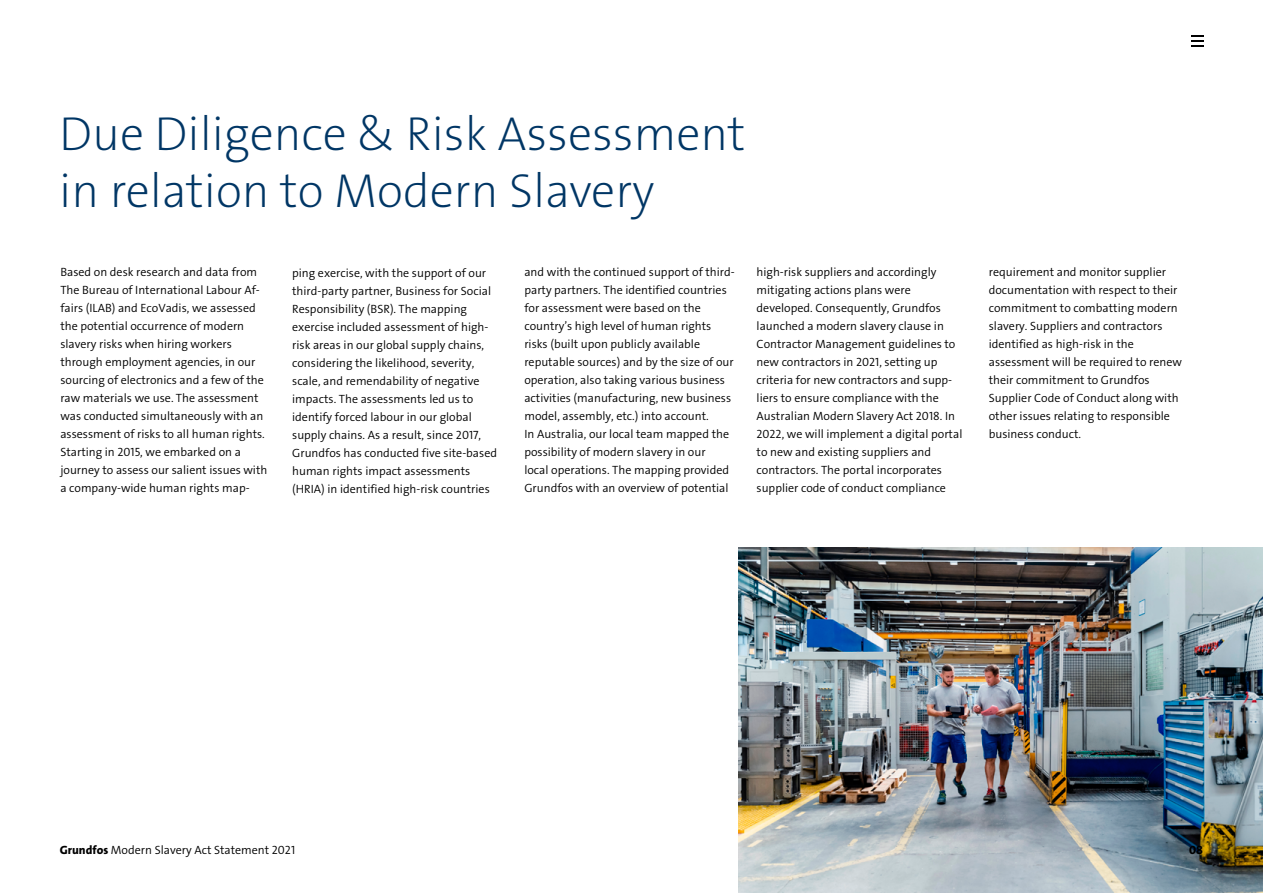
<style>
.page{position:relative;width:1263px;height:893px;background:#fff}
.page>*{position:absolute;margin:0;border:0;box-sizing:border-box;transform-origin:0 0}
.t1{font:48px/57px "Grundfos The Sans V2 OT 2 XL";color:#003665}
.t2{font:12px/18px "Grundfos The Sans V2 OT 4 SL";color:#000}
.t3{font:12px "Grundfos The Sans V2 OT 8 XB";color:#000}
.s1{font-family:"Grundfos The Sans V2 OT 8 XB"}
</style>
<div class="page">
<img style="left:739px;top:547px;width:524px;height:346px">
<svg style="left:1191px;top:36px;width:12px;height:10px"></svg>
<h1 class="t1" style="left:59px;top:105px;width:688px">Due Diligence &amp; Risk Assessment in relation to Modern Slavery</h1>
<p class="t2" style="left:60px;top:263px;width:209px">Based on desk research and data from The Bureau of International Labour Af&shy;fairs (ILAB) and EcoVadis, we assessed the potential occurrence of modern slavery risks when hiring workers through employment agencies, in our sourcing of electronics and a few of the raw materials we use. The assessment was conducted simultaneously with an assessment of risks to all human rights.<br>Starting in 2015, we embarked on a journey to assess our salient issues with a company-wide human rights map-</p>
<p class="t2" style="left:292px;top:264px;width:206px">ping exercise, with the support of our third-party partner, Business for Social Responsibility (BSR). The mapping exercise included assessment of high&shy;risk areas in our global supply chains, considering the likelihood, severity, scale, and remendability of negative impacts. The assessments led us to identify forced labour in our global supply chains. As a result, since 2017, Grundfos has conducted five site-based human rights impact assessments (HRIA) in identified high-risk countries</p>
<p class="t2" style="left:524px;top:263px;width:212px">and with the continued support of third&shy;party partners. The identified countries for assessment were based on the country’s high level of human rights risks (built upon publicly available reputable sources) and by the size of our operation, also taking various business activities (manufacturing, new business model, assembly, etc.) into account.<br>In Australia, our local team mapped the possibility of modern slavery in our<br>local operations. The mapping provided Grundfos with an overview of potential</p>
<p class="t2" style="left:756px;top:263px;width:207px">high-risk suppliers and accordingly mitigating actions plans were developed. Consequently, Grundfos launched a modern slavery clause in Contractor Management guidelines to new contractors in 2021, setting up criteria for new contractors and supp&shy;liers to ensure compliance with the Australian Modern Slavery Act 2018. In 2022, we will implement a digital portal to new and existing suppliers and contractors. The portal incorporates supplier code of conduct compliance</p>
<p class="t2" style="left:989px;top:263px;width:195px">requirement and monitor supplier documentation with respect to their commitment to combatting modern slavery. Suppliers and contractors identified as high-risk in the assessment will be required to renew their commitment to Grundfos<br>Supplier Code of Conduct along with other issues relating to responsible business conduct.</p>
<p class="t2" style="left:60px;top:841px;width:237px"><span class="s1">Grundfos</span> Modern Slavery Act Statement 2021</p>
<p class="t3" style="left:1189px;top:843px;width:15px">08</p>
</div>
